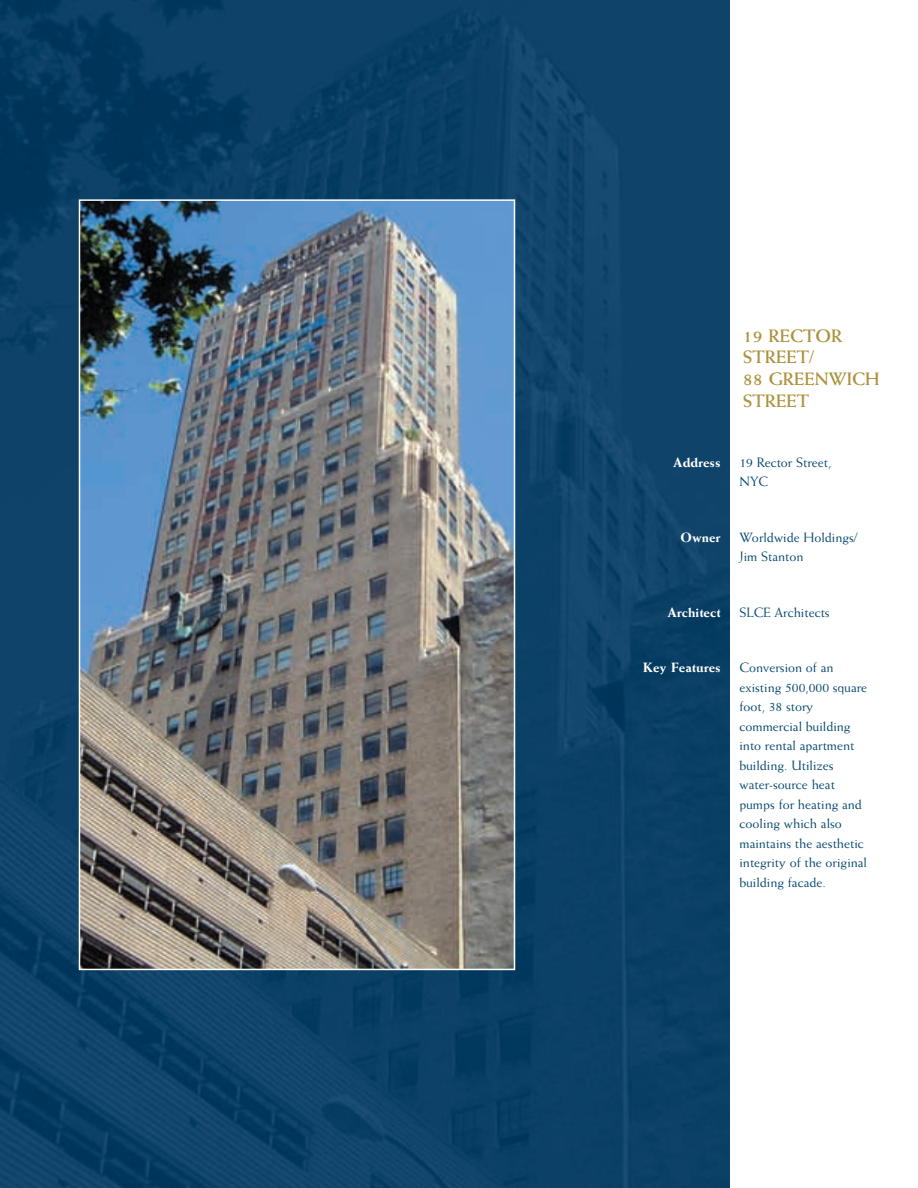
<style>
.page{position:relative;width:918px;height:1188px;background:#fff}
.page>*{position:absolute;margin:0;border:0;box-sizing:border-box;transform-origin:0 0}
.t1{font:700 18px/21.6px "Weiss";color:#ac923c}
.t2{font:13.5px/19.5px "Weiss";color:#00466b}
.t3{font:800 13.5px "Weiss";color:#fff}
</style>
<div class="page">
<img style="left:0;top:0;width:729px;height:1188px">
<img style="left:82px;top:202px;width:430px;height:765px">
<div style="left:79px;top:199px;width:436px;height:771px;border:2px solid #fff"></div>
<p class="t1" style="left:743px;top:325px;width:138px">19 RECTOR<br>STREET/<br>88 GREENWICH<br>STREET</p>
<p class="t3" style="left:673px;top:454px;width:49px">Address</p>
<p class="t2" style="left:739px;top:452px;width:94px">19 Rector Street,<br>NYC</p>
<p class="t3" style="left:681px;top:529px;width:41px">Owner</p>
<p class="t2" style="left:739px;top:527px;width:120px">Worldwide Holdings/<br>Jim Stanton</p>
<p class="t3" style="left:667px;top:604px;width:55px">Architect</p>
<p class="t2" style="left:739px;top:602px;width:92px">SLCE Architects</p>
<p class="t3" style="left:643px;top:660px;width:79px">Key Features</p>
<p class="t2" style="left:739px;top:658px;width:129px">Conversion of an existing 500,000 square foot, 38 story commercial building into rental apartment building. Utilizes water-source heat pumps for heating and cooling which also maintains the aesthetic integrity of the original building facade.</p>
</div>
